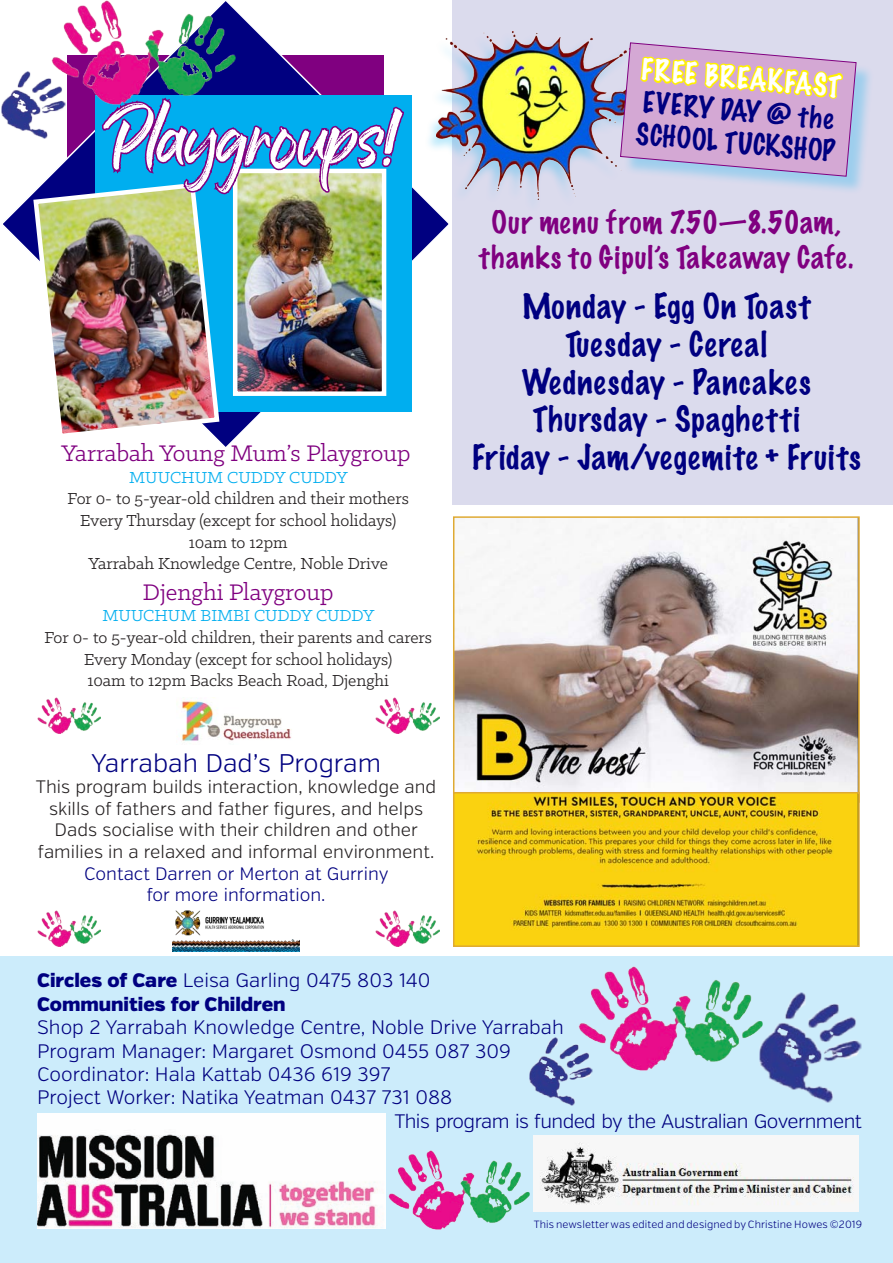
<style>
.page{position:relative;width:893px;height:1263px;background:#fff}
.page>*{position:absolute;margin:0;border:0;box-sizing:border-box;transform-origin:0 0}
.t1{font:109.5px "Moonstruck Handwriting";color:#fff}
.t2{font:100 31.5px "Marker Felt";letter-spacing:.04em;color:#000080}
.t3{font:100 28.5px/34.2px "Marker Felt";letter-spacing:.035em;color:#800080;text-align:center}
.t4{font:100 27px "Marker Felt";color:#000080}
.t5{font:100 27px "Marker Felt";color:#fff}
.t6{font:25.5px "Klinic Slab";color:#800080}
.t7{font:300 25.5px "Verb";color:#000080}
.t8{font:300 19.5px "Verb";color:#000080}
.t9{font:300 19.5px "Verb";letter-spacing:-.03em;color:#000080}
.t10{font:900 19.5px "Verb";color:#000080}
.t11{font:18px "Klinic Slab";color:#231f20}
.t12{font:300 18px/21.6px "Verb";color:#231f20;text-align:center}
.t13{font:300 18px "Verb";color:#000080}
.t14{font:18px "Klinic Slab";color:#00aeef}
.t15{font:300 10.5px "Verb";letter-spacing:.01em;color:#000080}
.s1{font-weight:900}
</style>
<div class="page">
<div style="left:453px;top:0;width:440px;height:505px;background:#dbdbed"></div>
<div style="left:0;top:957px;width:893px;height:306px;background:#ccecfb"></div>
<img style="left:37px;top:1113px;width:349px;height:116px">
<img style="left:763px;top:993px;width:98px;height:109px">
<img style="left:579px;top:966px;width:184px;height:104px">
<img style="left:534px;top:1135px;width:325px;height:77px">
<img style="left:389px;top:1150px;width:140px;height:80px">
<img style="left:529px;top:1037px;width:64px;height:68px">
<svg style="left:1px;top:10px;width:448px;height:424px"></svg>
<div style="left:95px;top:95px;width:317px;height:317px;background:#00aeef"></div>
<img style="left:51px;top:0;width:184px;height:104px">
<img style="left:2px;top:71px;width:63px;height:68px">
<img style="left:31px;top:180px;width:191px;height:254px">
<img style="left:238px;top:213px;width:143px;height:178px">
<div style="left:233px;top:169px;width:153px;height:227px;border:4px solid #fff"></div>
<img style="left:181px;top:697px;width:110px;height:45px">
<svg style="left:100px;top:95px;width:304px;height:118px"></svg>
<img style="left:456px;top:519px;width:401px;height:273px">
<div style="left:453px;top:516px;width:407px;height:287px;border:2px solid #dfaa33"></div>
<img style="left:456px;top:795px;width:401px;height:149px">
<div style="left:453px;top:792px;width:407px;height:155px;border:2px solid #dfaa33"></div>
<img style="left:37px;top:697px;width:64px;height:36px">
<img style="left:375px;top:697px;width:64px;height:36px">
<div style="left:424px;top:31px;width:210px;height:183px;background:#00aeef;opacity:.28"></div>
<img style="left:436px;top:32px;width:184px;height:168px">
<div style="left:623px;top:46px;width:251px;height:149px;background:#00aeef;opacity:.28"></div>
<svg style="left:620px;top:31px;width:236px;height:183px"></svg>
<img style="left:173px;top:910px;width:126px;height:41px">
<img style="left:37px;top:911px;width:64px;height:36px">
<img style="left:375px;top:911px;width:64px;height:36px">
<svg style="left:213px;top:434px;width:26px;height:13px"></svg>
<p class="t1" style="left:103px;top:87px;width:303px">Playgroups!</p>
<p class="t6" style="left:62px;top:437px;width:350px">Yarrabah Young Mum’s Playgroup</p>
<p class="t14" style="left:129px;top:466px;width:220px">MUUCHUM CUDDY CUDDY</p>
<p class="t11" style="left:68px;top:487px;width:343px">For 0- to 5-year-old children and their mothers</p>
<p class="t11" style="left:80px;top:509px;width:318px">Every Thursday (except for school holidays)</p>
<p class="t11" style="left:189px;top:530px;width:100px">10am to 12pm</p>
<p class="t11" style="left:88px;top:552px;width:301px">Yarrabah Knowledge Centre, Noble Drive</p>
<p class="t6" style="left:143px;top:576px;width:192px">Djenghi Playgroup</p>
<p class="t14" style="left:102px;top:604px;width:274px">MUUCHUM BIMBI CUDDY CUDDY</p>
<p class="t11" style="left:45px;top:626px;width:389px">For 0- to 5-year-old children, their parents and carers</p>
<p class="t11" style="left:84px;top:647px;width:310px">Every Monday (except for school holidays)</p>
<p class="t11" style="left:87px;top:669px;width:303px">10am to 12pm Backs Beach Road, Djenghi</p>
<p class="t7" style="left:91px;top:747px;width:292px">Yarrabah Dad’s Program</p>
<p class="t12" style="left:36px;top:776px;width:402px">This program builds interaction, knowledge and skills of fathers and father figures, and helps Dads socialise with their children and other families in a relaxed and informal environment.</p>
<p class="t13" style="left:84px;top:862px;width:306px">Contact Darren or Merton at Gurriny</p>
<p class="t13" style="left:147px;top:884px;width:180px">for more information.</p>
<p class="t5" style="left:643px;top:48px;width:202px;rotate:5deg">FREE BREAKFAST</p>
<p class="t4" style="left:645px;top:80px;width:193px;rotate:5deg">EVERY DAY @ the</p>
<p class="t4" style="left:638px;top:112px;width:201px;rotate:5deg">SCHOOL TUCKSHOP</p>
<p class="t3" style="left:479px;top:205px;width:376px">Our menu from 7.50—8.50am, thanks to Gipul’s Takeaway Cafe.</p>
<p class="t2" style="left:522px;top:281px;width:290px">Monday - Egg On Toast</p>
<p class="t2" style="left:565px;top:319px;width:203px">Tuesday - Cereal</p>
<p class="t2" style="left:522px;top:357px;width:291px">Wednesday - Pancakes</p>
<p class="t2" style="left:533px;top:394px;width:269px">Thursday - Spaghetti</p>
<p class="t2" style="left:472px;top:432px;width:390px">Friday - Jam/vegemite + Fruits</p>
<p class="t8" style="left:37px;top:969px;width:395px"><span class="s1">Circles of Care</span> Leisa Garling 0475 803 140</p>
<p class="t10" style="left:37px;top:992px;width:250px">Communities for Children</p>
<p class="t8" style="left:37px;top:1016px;width:528px">Shop 2 Yarrabah Knowledge Centre, Noble Drive Yarrabah</p>
<p class="t8" style="left:37px;top:1039px;width:475px">Program Manager: Margaret Osmond 0455 087 309</p>
<p class="t8" style="left:37px;top:1062px;width:355px">Coordinator: Hala Kattab 0436 619 397</p>
<p class="t8" style="left:37px;top:1086px;width:417px">Project Worker: Natika Yeatman 0437 731 088</p>
<p class="t9" style="left:394px;top:1109px;width:469px">This program is funded by the Australian Government</p>
<p class="t15" style="left:534px;top:1218px;width:330px">This newsletter was edited and designed by Christine Howes ©2019</p>
</div>
